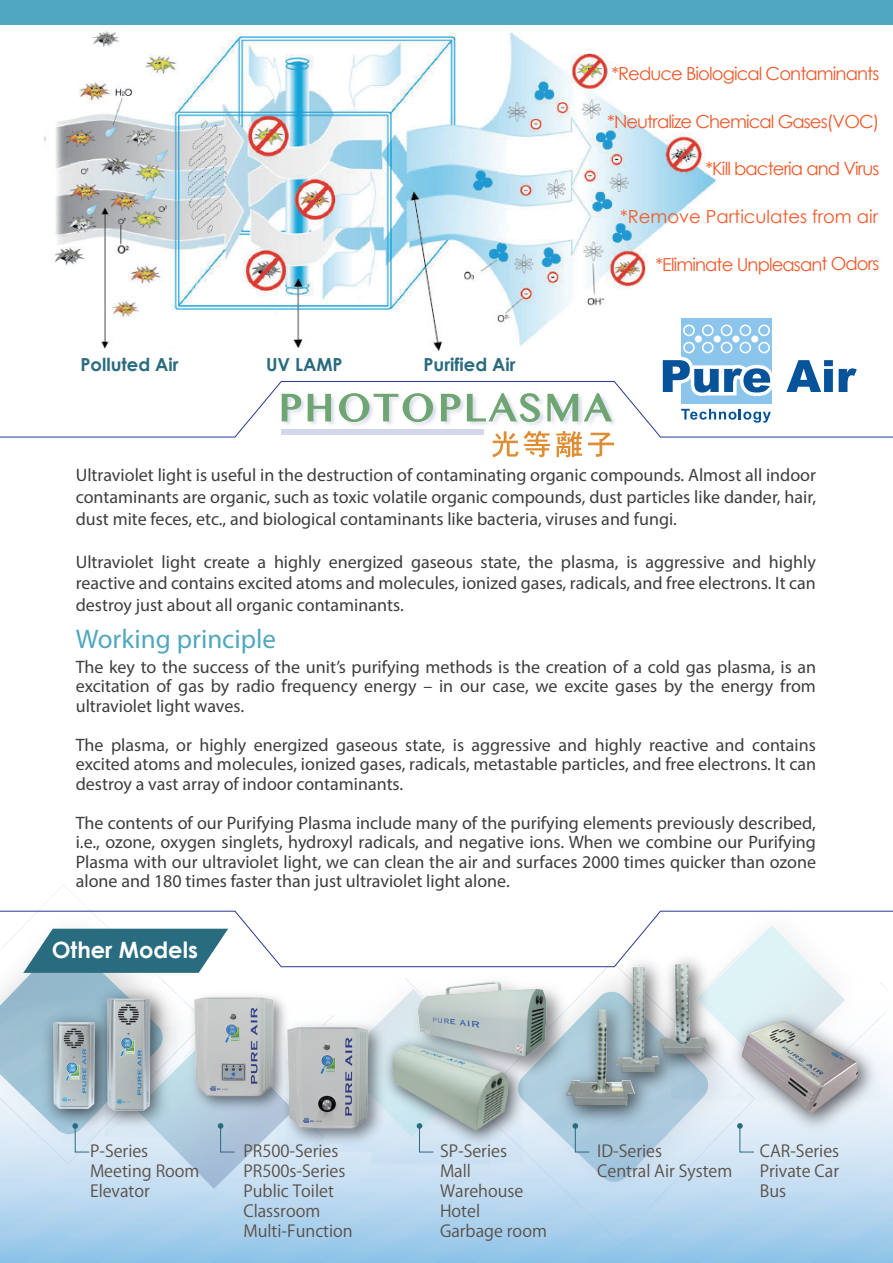
<style>
.page{position:relative;width:893px;height:1263px;background:#fff}
.page>*{position:absolute;margin:0;border:0;box-sizing:border-box;transform-origin:0 0}
.t1{font:27px "Myriad Pro";color:#4fa8c0}
.t2{font:700 22.5px "Century Gothic";color:#fff}
.t3{font:18px/19.5px "Myriad Pro";color:#3e3e3f;text-align:justify}
.t4{font:18px "Century Gothic";letter-spacing:-.05em;color:#f15929}
.t5{font:700 18px "Century Gothic";color:#296b7f}
.t6{font:18px "Century Gothic";color:#f15929}
.t7{font:16.5px/19.8px "Koz Go Pr 6 N";color:#5a4f47}
</style>
<div class="page">
<img style="left:44px;top:31px;width:676px;height:318px">
<svg style="left:447px;top:1169px;width:69px;height:94px;background:#abd1ec"></svg>
<svg style="left:0;top:1189px;width:447px;height:74px;background:#9ecbea"></svg>
<svg style="left:0;top:1189px;width:372px;height:32px;background:#b8d7ef"></svg>
<svg style="left:105px;top:1189px;width:218px;height:56px;background:#afd3ed"></svg>
<svg style="left:0;top:910px;width:516px;height:57px"></svg>
<img style="left:490px;top:981px;width:26px;height:31px">
<img style="left:490px;top:1012px;width:26px;height:157px">
<img style="left:490px;top:1045px;width:19px;height:86px">
<svg style="left:516px;top:910px;width:377px;height:353px"></svg>
<svg style="left:0;top:929px;width:490px;height:260px"></svg>
<div style="left:0;top:0;width:893px;height:25px;background:#4fa8c0"></div>
<div style="left:681px;top:318px;width:91px;height:85px;background:#8bc5eb"></div>
<svg style="left:668px;top:353px;width:189px;height:28px"></svg>
<div style="left:695px;top:335px;width:7px;height:7px;background:#fff;border-radius:50%"></div>
<div style="left:683px;top:325px;width:12px;height:11px;border:2px solid #fff;border-radius:50%"></div>
<div style="left:683px;top:342px;width:12px;height:11px;border:2px solid #fff;border-radius:50%"></div>
<div style="left:702px;top:325px;width:12px;height:11px;border:2px solid #fff;border-radius:50%"></div>
<div style="left:702px;top:342px;width:12px;height:11px;border:2px solid #fff;border-radius:50%"></div>
<div style="left:721px;top:325px;width:11px;height:11px;border:2px solid #fff;border-radius:50%"></div>
<div style="left:721px;top:342px;width:11px;height:11px;border:2px solid #fff;border-radius:50%"></div>
<div style="left:739px;top:325px;width:12px;height:11px;border:2px solid #fff;border-radius:50%"></div>
<div style="left:739px;top:342px;width:12px;height:11px;border:2px solid #fff;border-radius:50%"></div>
<div style="left:758px;top:325px;width:12px;height:11px;border:2px solid #fff;border-radius:50%"></div>
<div style="left:758px;top:342px;width:12px;height:11px;border:2px solid #fff;border-radius:50%"></div>
<div style="left:714px;top:335px;width:7px;height:7px;background:#fff;border-radius:50%"></div>
<div style="left:732px;top:335px;width:7px;height:7px;background:#fff;border-radius:50%"></div>
<div style="left:751px;top:335px;width:7px;height:7px;background:#fff;border-radius:50%"></div>
<svg style="left:0;top:381px;width:893px;height:57px"></svg>
<img style="left:231px;top:343px;width:437px;height:115px">
<svg style="left:281px;top:393px;width:51px;height:29px"></svg>
<svg style="left:338px;top:392px;width:96px;height:31px"></svg>
<svg style="left:440px;top:392px;width:101px;height:31px"></svg>
<svg style="left:547px;top:392px;width:66px;height:30px"></svg>
<svg style="left:492px;top:431px;width:58px;height:26px"></svg>
<svg style="left:556px;top:431px;width:26px;height:26px"></svg>
<svg style="left:588px;top:432px;width:26px;height:25px"></svg>
<div style="left:281px;top:430px;width:203px;height:5px;background:#d4d7e9"></div>
<p class="t4" style="left:611px;top:62px;width:269px">*Reduce Biological Contaminants</p>
<p class="t4" style="left:607px;top:110px;width:274px">*Neutralize Chemical Gases(VOC)</p>
<p class="t4" style="left:705px;top:158px;width:175px">*Kill bacteria and Virus</p>
<p class="t6" style="left:620px;top:206px;width:259px">*Remove Particulates from air</p>
<p class="t5" style="left:80px;top:353px;width:100px">Polluted Air</p>
<p class="t5" style="left:266px;top:353px;width:78px">UV LAMP</p>
<p class="t5" style="left:423px;top:353px;width:94px">Purified Air</p>
<p class="t4" style="left:656px;top:253px;width:225px">*Eliminate Unpleasant Odors</p>
<p class="t3" style="left:76px;top:464px;width:742px;line-height:21.6px">Ultraviolet light is useful in the destruction of contaminating organic compounds. Almost all indoor contaminants are organic, such as toxic volatile organic compounds, dust particles like dander, hair, dust mite feces, etc., and biological contaminants like bacteria, viruses and fungi.</p>
<p class="t3" style="left:76px;top:551px;width:742px;line-height:21.6px">Ultraviolet light create a highly energized gaseous state, the plasma, is aggressive and highly reactive and contains excited atoms and molecules, ionized gases, radicals, and free electrons. It can destroy just about all organic contaminants.</p>
<h1 class="t1" style="left:76px;top:622px;width:202px">Working principle</h1>
<p class="t3" style="left:76px;top:657px;width:742px">The key to the success of the unit’s purifying methods is the creation of a cold gas plasma, is an excitation of gas by radio frequency energy – in our case, we excite gases by the energy from ultraviolet light waves.</p>
<p class="t3" style="left:76px;top:735px;width:742px">The plasma, or highly energized gaseous state, is aggressive and highly reactive and contains excited atoms and molecules, ionized gases, radicals, metastable particles, and free electrons. It can destroy a vast array of indoor contaminants.</p>
<p class="t3" style="left:76px;top:813px;width:742px">The contents of our Purifying Plasma include many of the purifying elements previously described, i.e., ozone, oxygen singlets, hydroxyl radicals, and negative ions. When we combine our Purifying Plasma with our ultraviolet light, we can clean the air and surfaces 2000 times quicker than ozone alone and 180 times faster than just ultraviolet light alone.</p>
<p class="t2" style="left:52px;top:936px;width:148px">Other Models</p>
<p class="t7" style="left:90px;top:1142px;width:111px">P-Series<br>Meeting Room<br>Elevator</p>
<p class="t7" style="left:243px;top:1142px;width:111px">PR500-Series<br>PR500s-Series<br>Public Toilet<br>Classroom<br>Multi-Function</p>
<p class="t7" style="left:440px;top:1142px;width:108px">SP-Series<br>Mall<br>Warehouse<br>Hotel<br>Garbage room</p>
<p class="t7" style="left:597px;top:1142px;width:137px">ID-Series<br>Central Air System</p>
<p class="t7" style="left:760px;top:1142px;width:81px;text-align:justify">CAR-Series Private Car Bus</p>
</div>
